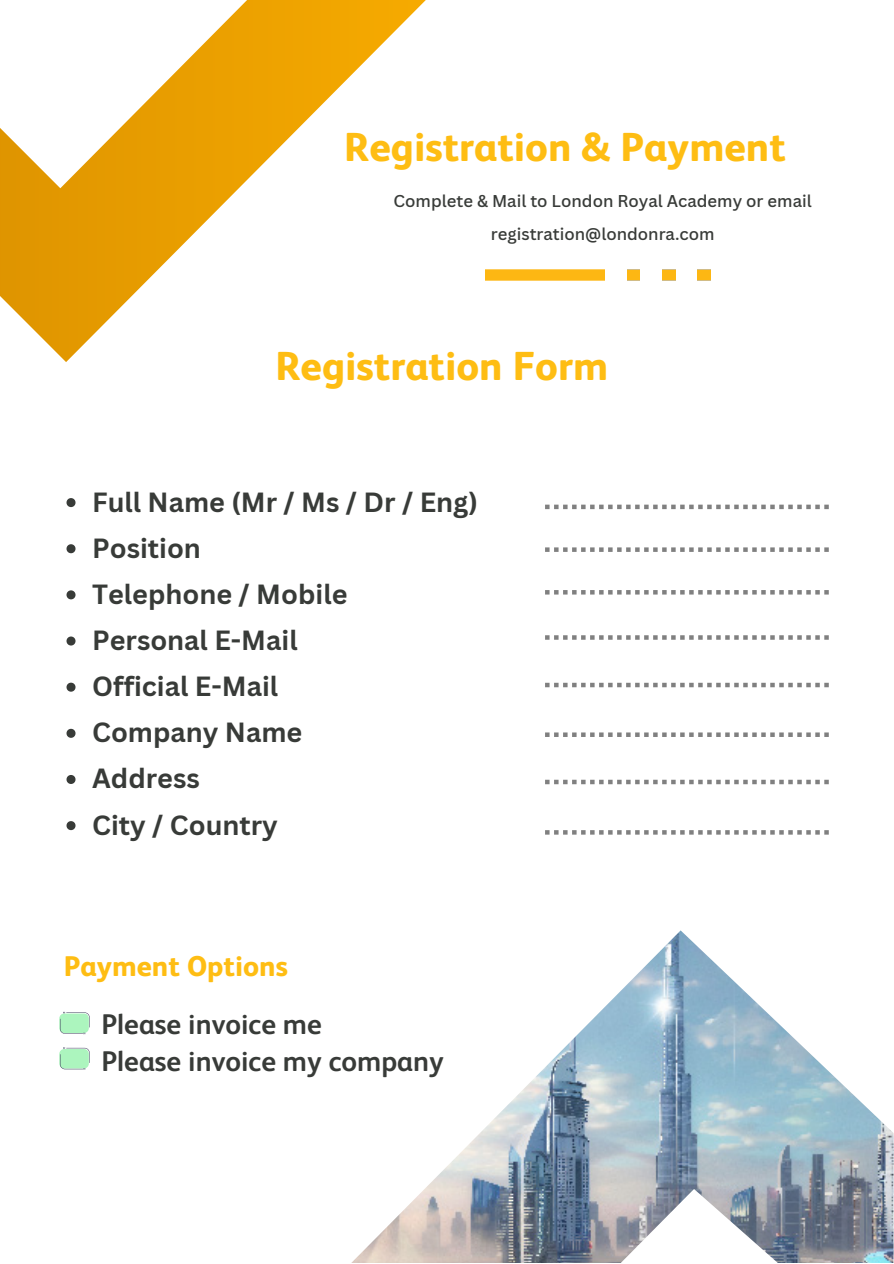
<style>
.page{position:relative;width:894px;height:1264px;background:#fff}
.page>*{position:absolute;margin:0;border:0;box-sizing:border-box;transform-origin:0 0}
.t1{font:800 40.5px "FS Albert Arabic";color:#febd13}
.t2{font:700 28.5px/37.2px "FS Albert Arabic";color:#383b38}
.t3{font:800 28.5px "FS Albert Arabic";color:#febd13}
.t4{font:700 27px "Canva Sans";color:#383b38}
.t5{font:500 16.65px/32.7px "Canva Sans";color:#383b38;text-align:center}
</style>
<div class="page">
<img style="left:352px;top:930px;width:541px;height:332px">
<svg style="left:0;top:0;width:426px;height:362px"></svg>
<img style="left:485px;top:269px;width:119px;height:11px">
<svg style="left:627px;top:269px;width:12px;height:11px"></svg>
<svg style="left:662px;top:269px;width:12px;height:11px"></svg>
<svg style="left:697px;top:269px;width:13px;height:11px"></svg>
<svg style="left:545px;top:504px;width:283px;height:5px"></svg>
<svg style="left:545px;top:547px;width:283px;height:5px"></svg>
<svg style="left:545px;top:590px;width:283px;height:4px"></svg>
<svg style="left:545px;top:635px;width:283px;height:4px"></svg>
<svg style="left:545px;top:682px;width:283px;height:5px"></svg>
<svg style="left:545px;top:732px;width:283px;height:5px"></svg>
<svg style="left:545px;top:779px;width:283px;height:5px"></svg>
<svg style="left:545px;top:830px;width:283px;height:4px"></svg>
<svg style="left:59px;top:1013px;width:30px;height:19px"></svg>
<svg style="left:60px;top:1011px;width:30px;height:23px"></svg>
<svg style="left:66px;top:498px;width:9px;height:9px"></svg>
<svg style="left:66px;top:544px;width:9px;height:9px"></svg>
<svg style="left:66px;top:590px;width:9px;height:9px"></svg>
<svg style="left:66px;top:636px;width:9px;height:9px"></svg>
<svg style="left:66px;top:682px;width:9px;height:9px"></svg>
<svg style="left:66px;top:728px;width:9px;height:9px"></svg>
<svg style="left:66px;top:775px;width:9px;height:9px"></svg>
<svg style="left:66px;top:821px;width:9px;height:9px"></svg>
<svg style="left:59px;top:1049px;width:30px;height:19px"></svg>
<svg style="left:60px;top:1047px;width:30px;height:22px"></svg>
<h1 class="t1" style="left:344px;top:123px;width:443px">Registration &amp; Payment</h1>
<p class="t5" style="left:393px;top:184px;width:419px">Complete &amp; Mail to London Royal Academy or email registration@londonra.com</p>
<p class="t1" style="left:275px;top:343px;width:334px">Registration Form</p>
<p class="t4" style="left:92px;top:483px;width:387px">Full Name (Mr / Ms / Dr / Eng)</p>
<p class="t4" style="left:92px;top:529px;width:110px">Position</p>
<p class="t4" style="left:92px;top:575px;width:257px">Telephone / Mobile</p>
<p class="t4" style="left:92px;top:621px;width:207px">Personal E-Mail</p>
<h1 class="t4" style="left:92px;top:667px;width:187px">Official E-Mail</h1>
<p class="t4" style="left:92px;top:713px;width:211px">Company Name</p>
<p class="t4" style="left:92px;top:759px;width:109px">Address</p>
<p class="t4" style="left:92px;top:805px;width:187px">City / Country</p>
<p class="t3" style="left:64px;top:949px;width:225px">Payment Options</p>
<p class="t2" style="left:101px;top:1005px;width:344px">Please invoice me<br>Please invoice my company</p>
</div>
